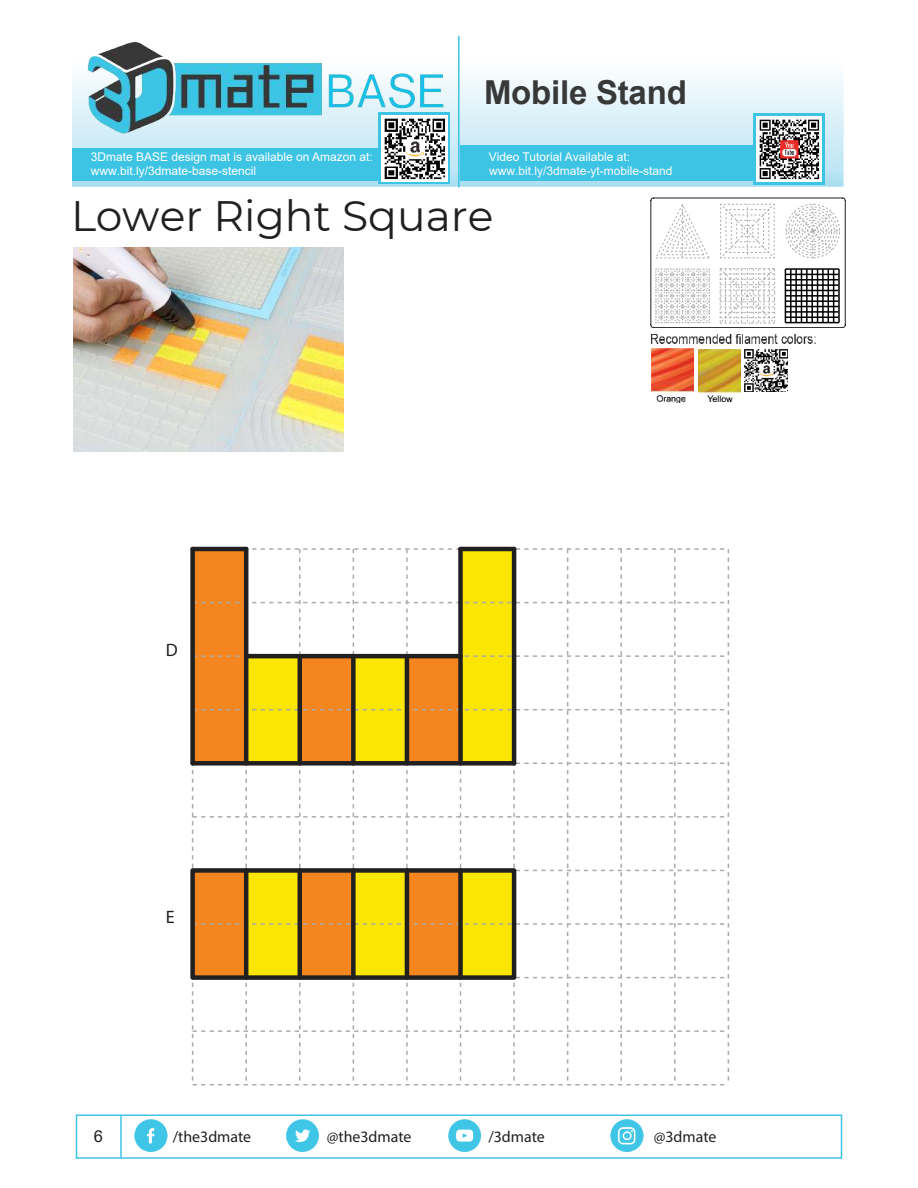
<style>
.page{position:relative;width:918px;height:1188px;background:#fff}
.page>*{position:absolute;margin:0;border:0;box-sizing:border-box;transform-origin:0 0}
.t1{font:42.45px "Montserrat";color:#221f1f}
.t2{font:700 33px "Arial";letter-spacing:-.005em;color:#373838}
.t3{font:18px "Myriad Pro";color:#221f1f}
.t4{font:16.5px "Arial";color:#221f1f}
.t5{font:15.9px "Myriad Pro";color:#221f1f}
.t6{font:12px/14.4px "Arial";color:#fff}
.t7{font:12px "Arial";color:#fbfbfb}
</style>
<div class="page">
<svg style="left:192px;top:548px;width:537px;height:537px"></svg>
<hr style="left:244px;top:549px;width:4px;height:214px;background:#221f1f">
<hr style="left:298px;top:656px;width:4px;height:107px;background:#221f1f">
<div style="left:351px;top:656px;width:5px;height:107px;background:#221f1f"></div>
<hr style="left:405px;top:656px;width:4px;height:107px;background:#221f1f">
<div style="left:458px;top:549px;width:5px;height:214px;background:#221f1f"></div>
<hr style="left:193px;top:547px;width:53px;height:4px;background:#221f1f">
<div style="left:190px;top:549px;width:5px;height:214px;background:#221f1f"></div>
<div style="left:193px;top:761px;width:321px;height:5px;background:#221f1f"></div>
<hr style="left:512px;top:549px;width:4px;height:214px;background:#221f1f">
<hr style="left:461px;top:547px;width:53px;height:4px;background:#221f1f">
<hr style="left:246px;top:654px;width:215px;height:4px;background:#221f1f">
<div style="left:190px;top:868px;width:326px;height:112px;border:5px solid #221f1f"></div>
<hr style="left:244px;top:870px;width:4px;height:108px;background:#221f1f">
<hr style="left:298px;top:870px;width:4px;height:108px;background:#221f1f">
<div style="left:351px;top:870px;width:5px;height:108px;background:#221f1f"></div>
<hr style="left:405px;top:870px;width:4px;height:108px;background:#221f1f">
<div style="left:458px;top:870px;width:5px;height:108px;background:#221f1f"></div>
<svg style="left:651px;top:198px;width:195px;height:130px"></svg>
<img style="left:72px;top:78px;width:772px;height:109px">
<div style="left:378px;top:112px;width:71px;height:72px;background:linear-gradient(to right,#3dc4e5,#3dc4e5)"></div>
<svg style="left:754px;top:113px;width:71px;height:71px"></svg>
<div style="left:72px;top:148px;width:358px;height:33px;background:#3dc4e5"></div>
<div style="left:460px;top:145px;width:355px;height:36px;background:#3dc4e5"></div>
<hr style="left:458px;top:36px;width:2px;height:151px;background:#3dc4e5">
<img style="left:74px;top:35px;width:385px;height:104px">
<img style="left:381px;top:116px;width:66px;height:65px">
<div style="left:76px;top:1114px;width:766px;height:45px;border:2px solid #3ec4e5"></div>
<img style="left:135px;top:1119px;width:33px;height:32px">
<img style="left:611px;top:1120px;width:33px;height:32px">
<img style="left:448px;top:1119px;width:32px;height:32px">
<img style="left:286px;top:1120px;width:32px;height:32px">
<hr style="left:120px;top:1115px;width:2px;height:43px;background:#3ec4e5">
<img style="left:757px;top:116px;width:65px;height:65px">
<img style="left:651px;top:335px;width:165px;height:9px">
<img style="left:651px;top:348px;width:43px;height:55px">
<img style="left:698px;top:349px;width:43px;height:53px">
<img style="left:745px;top:349px;width:42px;height:42px">
<img style="left:74px;top:248px;width:270px;height:204px">
<h2 class="t2" style="left:484px;top:80px;width:204px">Mobile Stand</h2>
<p class="t6" style="left:91px;top:151px;width:284px">3Dmate BASE design mat is available on Amazon at: www.bit.ly/3dmate-base-stencil</p>
<p class="t6" style="left:489px;top:151px;width:143px">Video Tutorial Available at:</p>
<p class="t7" style="left:489px;top:167px;width:185px">www.bit.ly/3dmate-yt-mobile-stand</p>
<h1 class="t1" style="left:71px;top:199px;width:424px">Lower Right Square</h1>
<h3 class="t3" style="left:166px;top:643px;width:13px">D</h3>
<h3 class="t3" style="left:166px;top:910px;width:10px">E</h3>
<h3 class="t4" style="left:94px;top:1130px;width:11px">6</h3>
<h3 class="t5" style="left:173px;top:1131px;width:80px">/the3dmate</h3>
<h3 class="t5" style="left:327px;top:1131px;width:86px">@the3dmate</h3>
<h3 class="t5" style="left:488px;top:1131px;width:58px">/3dmate</h3>
<h3 class="t5" style="left:654px;top:1131px;width:64px">@3dmate</h3>
</div>
